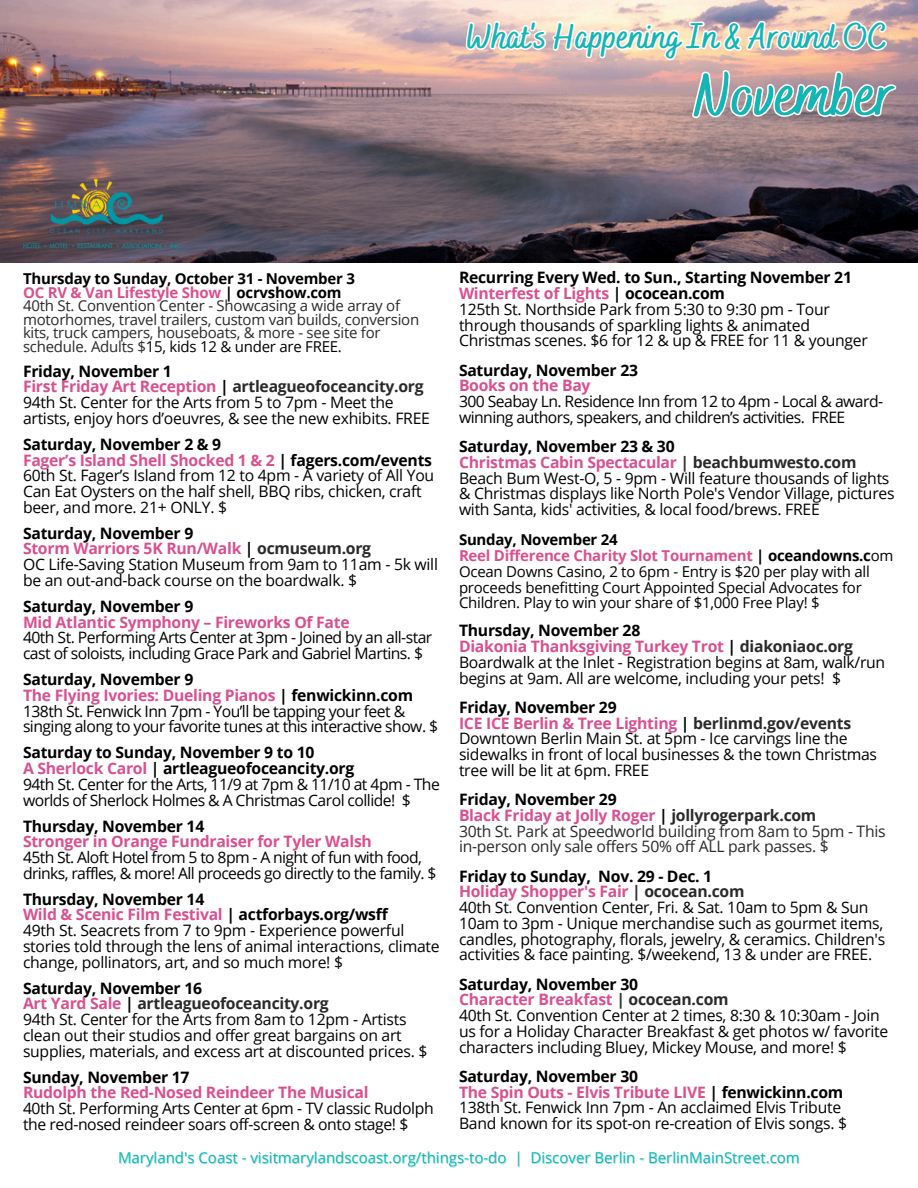
<style>
.page{position:relative;width:918px;height:1188px;background:#fff}
.page>*{position:absolute;margin:0;border:0;box-sizing:border-box;transform-origin:0 0}
.t1{font:700 61.05px "Bakerie Smooth";color:#14b5b5}
.t2{font:700 35.7px "Bakerie Smooth";color:#14b5b5}
.t3{font:15.75px/15.8px "Open Sans";letter-spacing:-.015em;color:#000}
.t4{font:700 15.75px "Open Sans";letter-spacing:-.015em;color:#d95091}
.t5{font:700 15.75px "Open Sans";letter-spacing:-.015em;color:#000}
.t6{font:15.75px/15.8px "Open Sans";letter-spacing:-.035em;color:#000}
.t7{font:15.75px/15.8px "Open Sans";letter-spacing:-.04em;color:#000}
.t8{font:15.75px/15.8px "Open Sans";letter-spacing:-.015em;color:#2a2a2a}
.t9{font:700 15.75px "Open Sans";letter-spacing:-.015em;color:#2a2a2a}
.t10{font:15px/13.5px "Open Sans";letter-spacing:-.015em;color:#2a2a2a}
.t11{font:15px/15.8px "Open Sans";letter-spacing:-.015em;color:#000}
.t12{font:15px "Open Sans";color:#14b5b5}
.t13{font:700 15px "Open Sans";letter-spacing:-.015em;color:#d95091}
.t14{font:700 15px "Open Sans";letter-spacing:-.015em;color:#000}
.s1{color:#000}
.s2{color:#d95091}
.s3{color:#2a2a2a}
.s4{font-weight:400;color:#000}
</style>
<div class="page">
<img style="left:0;top:0;width:918px;height:262px">
<img style="left:23px;top:180px;width:159px;height:70px">
<svg style="left:463px;top:0;width:441px;height:142px;background:#d9bfb9"></svg>
<svg style="left:691px;top:53px;width:227px;height:93px;background:#c3a6a5"></svg>
<p class="t2" style="left:467px;top:15px;width:422px">What's Happening In &amp; Around OC</p>
<p class="t1" style="left:693px;top:59px;width:203px">November</p>
<p class="t14" style="left:23px;top:268px;width:333px">Thursday to Sunday, October 31 - November 3</p>
<p class="t13" style="left:23px;top:282px;width:320px">OC RV &amp; Van Lifestyle Show <span class="s1">| ocrvshow.com</span></p>
<p class="t10" style="left:23px;top:299px;width:398px">40th St. Convention Center - Showcasing a wide array of motorhomes, travel trailers, custom van builds, conversion kits, truck campers, houseboats, &amp; more - see site for schedule. Adults $<span class="s1">15, kids 12 &amp; under are FREE.</span></p>
<p class="t5" style="left:23px;top:360px;width:150px">Friday, November 1</p>
<p class="t9" style="left:23px;top:375px;width:402px"><span class="s2">First Friday Art Reception</span> <span class="s1">|</span> artleagueofoceancity.org</p>
<p class="t3" style="left:23px;top:394px;width:408px">94th St. Center for the Arts from 5 to 7pm - Meet the artists, enjoy hors d’oeuvres, &amp; see the new exhibits. FREE</p>
<p class="t5" style="left:23px;top:433px;width:200px">Saturday, November 2 &amp; 9</p>
<p class="t4" style="left:23px;top:449px;width:411px">Fager’s Island Shell Shocked 1 &amp; 2 <span class="s1">| fagers.com/events</span></p>
<p class="t3" style="left:23px;top:467px;width:413px">60th St. Fager’s Island from 12 to 4pm - A variety of All You<br>Can Eat Oysters on the half shell, BBQ ribs, chicken, craft beer, and more. 21+ ONLY. $</p>
<p class="t5" style="left:23px;top:522px;width:172px">Saturday, November 9</p>
<p class="t4" style="left:23px;top:538px;width:350px">Storm Warriors 5K Run/Walk <span class="s1">|</span> <span class="s3">ocmuseum.org</span></p>
<p class="t3" style="left:23px;top:556px;width:416px">OC Life-Saving Station Museum from 9am to 11am - 5k will be an out-and-back course on the boardwalk. $</p>
<p class="t5" style="left:23px;top:595px;width:172px">Saturday, November 9</p>
<p class="t4" style="left:23px;top:611px;width:328px">Mid Atlantic Symphony – Fireworks Of Fate</p>
<p class="t6" style="left:23px;top:629px;width:411px">40th St. Performing Arts Center at 3pm - Joined by an all-star cast of soloists, including Grace Park and Gabriel Martins. $</p>
<p class="t5" style="left:23px;top:668px;width:172px">Saturday, November 9</p>
<p class="t4" style="left:23px;top:684px;width:392px">The Flying Ivories: Dueling Pianos <span class="s1">| fenwickinn.com</span></p>
<p class="t6" style="left:23px;top:703px;width:417px">138th St. Fenwick Inn 7pm - You’ll be tapping your feet &amp; singing along to your favorite tunes at this interactive show. $</p>
<p class="t5" style="left:23px;top:742px;width:293px">Saturday to Sunday, November 9 to 10</p>
<p class="t5" style="left:23px;top:757px;width:333px"><span class="s2">A Sherlock Carol</span> | artleagueofoceancity.org</p>
<p class="t6" style="left:23px;top:776px;width:418px">94th St. Center for the Arts, 11/9 at 7pm &amp; 11/10 at 4pm - The worlds of Sherlock Holmes &amp; A Christmas Carol collide! $</p>
<p class="t5" style="left:23px;top:815px;width:183px">Thursday, November 14</p>
<p class="t4" style="left:23px;top:830px;width:350px">Stronger in Orange Fundraiser for Tyler Walsh</p>
<p class="t7" style="left:23px;top:849px;width:415px">45th St. Aloft Hotel from 5 to 8pm - A night of fun with food, drinks, raffles, &amp; more! All proceeds go directly to the family. $</p>
<p class="t5" style="left:23px;top:888px;width:183px">Thursday, November 14</p>
<p class="t4" style="left:23px;top:904px;width:366px">Wild &amp; Scenic Film Festival <span class="s1">| actforbays.org/wsff</span></p>
<p class="t3" style="left:23px;top:922px;width:418px">49th St. Seacrets from 7 to 9pm - Experience powerful stories told through the lens of animal interactions, climate change, pollinators, art, and so much more! $</p>
<p class="t5" style="left:23px;top:977px;width:181px">Saturday, November 16</p>
<p class="t9" style="left:23px;top:993px;width:307px"><span class="s2">Art Yard Sale</span> <span class="s1">|</span> artleagueofoceancity.org</p>
<p class="t3" style="left:23px;top:1011px;width:406px">94th St. Center for the Arts from 8am to 12pm - Artists clean out their studios and offer great bargains on art supplies, materials, and excess art at discounted prices. $</p>
<p class="t5" style="left:23px;top:1066px;width:168px">Sunday, November 17</p>
<p class="t4" style="left:23px;top:1082px;width:347px">Rudolph the Red-Nosed Reindeer The Musical</p>
<p class="t3" style="left:23px;top:1100px;width:412px">40th St. Performing Arts Center at 6pm - TV classic Rudolph the red-nosed reindeer soars off-screen &amp; onto stage! $</p>
<p class="t5" style="left:459px;top:267px;width:394px">Recurring Every Wed. to Sun., Starting November 21</p>
<p class="t4" style="left:459px;top:282px;width:268px">Winterfest of Lights <span class="s1">| ococean.com</span></p>
<p class="t3" style="left:459px;top:301px;width:410px">125th St. Northside Park from 5:30 to 9:30 pm - Tour through thousands of sparkling lights &amp; animated<br>Christmas scenes. $6 for 12 &amp; up &amp; FREE for 11 &amp; younger</p>
<p class="t5" style="left:459px;top:359px;width:181px">Saturday, November 23</p>
<p class="t4" style="left:459px;top:375px;width:133px">Books on the Bay</p>
<p class="t6" style="left:459px;top:393px;width:426px">300 Seabay Ln. Residence Inn from 12 to 4pm - Local &amp; award&shy;winning authors, speakers, and children’s activities. FREE</p>
<p class="t5" style="left:459px;top:435px;width:217px">Saturday, November 23 &amp; 30</p>
<p class="t4" style="left:459px;top:451px;width:399px">Christmas Cabin Spectacular <span class="s3">| beachbumwesto.com</span></p>
<p class="t3" style="left:459px;top:470px;width:437px">Beach Bum West-O, 5 - 9pm - Will feature thousands of lights &amp; Christmas displays like North Pole's Vendor Village, pictures with Santa, kids' activities, &amp; local food/brews. FREE</p>
<p class="t14" style="left:459px;top:529px;width:160px">Sunday, November 24</p>
<p class="t13" style="left:459px;top:545px;width:436px">Reel Difference Charity Slot Tournament <span class="s1">| oceandowns.c</span><span class="s4">om</span></p>
<p class="t11" style="left:459px;top:563px;width:412px">Ocean Downs Casino, 2 to 6pm - Entry is $20 per play with all proceeds benefitting Court Appointed Special Advocates for<br>Children. Play to win your share of $1,000 Free Play! $</p>
<p class="t5" style="left:459px;top:620px;width:183px">Thursday, November 28</p>
<p class="t4" style="left:459px;top:635px;width:395px">Diakonia Thanksgiving Turkey Trot <span class="s1">|</span> <span class="s3">diakoniaoc.org</span></p>
<p class="t3" style="left:459px;top:654px;width:428px">Boardwalk at the Inlet - Registration begins at 8am, walk/run begins at 9am. All are welcome, including your pets! $</p>
<p class="t5" style="left:459px;top:696px;width:159px">Friday, November 29</p>
<p class="t4" style="left:459px;top:712px;width:394px">ICE ICE Berlin &amp; Tree Lighting <span class="s1">|</span> <span class="s3">berlinmd.gov/events</span></p>
<p class="t3" style="left:459px;top:730px;width:420px">Downtown Berlin Main St. at 5pm - Ice carvings line the sidewalks in front of local businesses &amp; the town Christmas tree will be lit at 6pm. FREE</p>
<p class="t5" style="left:459px;top:788px;width:159px">Friday, November 29</p>
<p class="t4" style="left:459px;top:804px;width:359px">Black Friday at Jolly Roger <span class="s1">|</span> <span class="s3">jollyrogerpark.com</span></p>
<p class="t8" style="left:459px;top:823px;width:428px">30th St. Park at Speedworld building from 8am to 5pm - This in-person only sale offers 50% off ALL park passes. $</p>
<p class="t5" style="left:459px;top:865px;width:255px">Friday to Sunday, Nov. 29 - Dec. 1</p>
<p class="t4" style="left:459px;top:881px;width:287px">Holiday Shopper's Fair <span class="s3">| ococean.com</span></p>
<p class="t3" style="left:459px;top:899px;width:428px">40th St. Convention Center, Fri. &amp; Sat. 10am to 5pm &amp; Sun 10am to 3pm - Unique merchandise such as gourmet items, candles, photography, florals, jewelry, &amp; ceramics. Children's activities &amp; face painting. $/weekend, 13 &amp; under are FREE.</p>
<p class="t5" style="left:459px;top:973px;width:181px">Saturday, November 30</p>
<p class="t4" style="left:459px;top:989px;width:271px">Character Breakfast <span class="s3">| ococean.com</span></p>
<p class="t3" style="left:459px;top:1007px;width:431px">40th St. Convention Center at 2 times, 8:30 &amp; 10:30am - Join us for a Holiday Character Breakfast &amp; get photos w/ favorite characters including Bluey, Mickey Mouse, and more! $</p>
<p class="t5" style="left:459px;top:1065px;width:181px">Saturday, November 30</p>
<p class="t4" style="left:459px;top:1081px;width:386px">The Spin Outs - Elvis Tribute LIVE <span class="s1">| fenwickinn.com</span></p>
<p class="t3" style="left:459px;top:1099px;width:390px">138th St. Fenwick Inn 7pm - An acclaimed Elvis Tribute<br>Band known for its spot-on re-creation of Elvis songs. $</p>
<p class="t12" style="left:118px;top:1147px;width:683px">Maryland's Coast - visitmarylandscoast.org/things-to-do | Discover Berlin - BerlinMainStreet.com</p>
</div>
